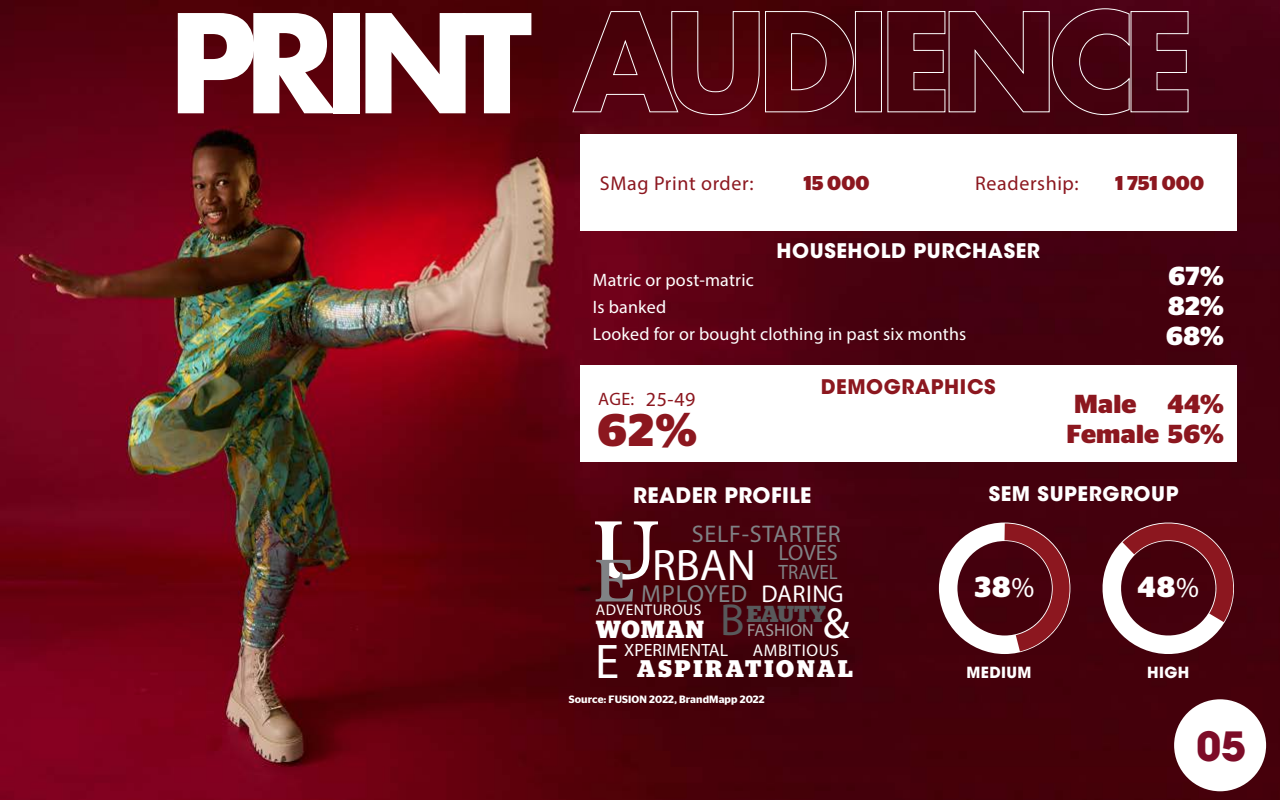
<style>
.page{position:relative;width:1280px;height:800px;background:#fff}
.page>*{position:absolute;margin:0;border:0;box-sizing:border-box;transform-origin:0 0}
.t1{font:700 133px "Futura";letter-spacing:-.11em;color:#fff}
.t2{font:48.9px "Myriad Pro";color:#fff}
.t3{font:700 45.5px "Stag Sans";color:#8c171f}
.t4{font:43.7px "Myriad Pro";color:#fff}
.t5{font:700 40px "ITC Avant Garde Std";color:#7d0c28}
.t6{font:700 28.9px "Stag Sans";color:#fff}
.t7{font:700 26px/30px "Stag Sans";letter-spacing:.01em;color:#8c171f}
.t8{font:700 26px/30px "Stag Sans";color:#fff;text-align:justify}
.t9{font:700 24.8px "Stag";letter-spacing:.05em;color:#fff}
.t10{font:24.7px "Myriad Pro";letter-spacing:.025em;color:#808285}
.t11{font:24.4px "Myriad Pro";letter-spacing:.02em;color:#fff}
.t12{font:24.1px "Myriad Pro";letter-spacing:.03em;color:#808285}
.t13{font:700 24px "Stag";letter-spacing:.12em;color:#fff}
.t14{font:700 23.1px "Stag";color:#58595b}
.t15{font:22.2px "Myriad Pro";color:#808285}
.t16{font:700 21.2px "ITC Avant Garde Std";letter-spacing:.02em;color:#fff}
.t17{font:20.8px "Myriad Pro";color:#808285;scale:.91 1}
.t18{font:700 20px "ITC Avant Garde Std";letter-spacing:.03em;color:#fff}
.t19{font:20px "Myriad Pro";letter-spacing:.03em;color:#8c171f}
.t20{font:700 20px "ITC Avant Garde Std";letter-spacing:.03em;color:#8c171f}
.t21{font:700 20px "Stag Sans";letter-spacing:.01em;color:#8c171f}
.t22{font:18px/27px "Myriad Pro";letter-spacing:.01em;color:#fff}
.t23{font:18px "Myriad Pro";color:#8c171f}
.t24{font:17.8px "Myriad Pro";color:#fff}
.t25{font:17.4px "Myriad Pro";letter-spacing:.01em;color:#9e9e9e}
.t26{font:17px "Myriad Pro";letter-spacing:.04em;color:#fff}
.t27{font:15.5px "Myriad Pro";letter-spacing:.03em;color:#fff}
.t28{font:700 15.3px "ITC Avant Garde Std";letter-spacing:.03em;color:#fff}
.t29{font:600 10.6px "Stag Sans";letter-spacing:.01em;color:#fff}
.s1{font-size:44.2px;color:#fff}
.s2{font-family:"Myriad Pro";font-weight:400;font-size:45.1px}
.s3{font-family:"Myriad Pro";font-weight:400}
</style>
<div class="page">
<img style="left:0;top:0;width:1280px;height:800px">
<svg style="left:595px;top:521px;width:63px;height:80px"></svg>
<div style="left:939px;top:523px;width:131px;height:131px;border:19px solid #fff;border-radius:50%"></div>
<svg style="left:988px;top:500px;width:246px;height:176px;background:#63202a"></svg>
<div style="left:580px;top:365px;width:656px;height:97px;background:#fff"></div>
<div style="left:580px;top:134px;width:657px;height:97px;background:#fff"></div>
<div style="left:1174px;top:699px;width:92px;height:92px;background:#fff;border-radius:50%"></div>
<h1 class="t1" style="left:167px;top:-34px;width:1031px">PRINT AUDIENCE</h1>
<p class="t19" style="left:600px;top:171px;width:155px">SMag Print order:</p>
<p class="t21" style="left:803px;top:171px;width:68px">15 000</p>
<p class="t19" style="left:975px;top:171px;width:105px">Readership:</p>
<p class="t21" style="left:1115px;top:172px;width:91px">1 751 000</p>
<p class="t18" style="left:777px;top:238px;width:265px">HOUSEHOLD PURCHASER</p>
<p class="t22" style="left:593px;top:266px;width:375px">Matric or post-matric<br>Is banked<br>Looked for or bought clothing in past six months</p>
<h3 class="t8" style="left:1166px;top:261px;width:59px">67% 82% 68%</h3>
<p class="t19" style="left:646px;top:387px;width:51px">25-49</p>
<p class="t23" style="left:598px;top:388px;width:38px">AGE:</p>
<h3 class="t3" style="left:597px;top:403px;width:101px">62%</h3>
<p class="t20" style="left:821px;top:374px;width:176px">DEMOGRAPHICS</p>
<h3 class="t7" style="left:1067px;top:389px;width:159px">Male 44%<br>Female 56%</h3>
<p class="t16" style="left:633px;top:481px;width:180px">READER PROFILE</p>
<p class="t18" style="left:989px;top:481px;width:191px">SEM SUPERGROUP</p>
<h3 class="t12" style="left:692px;top:519px;width:150px">SELF-STARTER</h3>
<p class="t15" style="left:779px;top:539px;width:61px">LOVES</p>
<p class="t17" style="left:652px;top:559px;width:206px"><span class="s1">RBAN</span> TRAVEL</p>
<h3 class="t11" style="left:761px;top:578px;width:84px">DARING</h3>
<h3 class="t9" style="left:596px;top:614px;width:109px">WOMAN</h3>
<h2 class="t2" style="left:595px;top:631px;width:26px">E</h2>
<p class="t24" style="left:624px;top:639px;width:105px">XPERIMENTAL</p>
<h3 class="t10" style="left:641px;top:578px;width:108px">MPLOYED</h3>
<p class="t27" style="left:596px;top:600px;width:107px">ADVENTUROUS</p>
<p class="t14" style="left:720px;top:600px;width:107px"><span class="s2">B</span>EAUTY</p>
<h3 class="t4" style="left:823px;top:596px;width:28px">&amp;</h3>
<p class="t25" style="left:747px;top:619px;width:68px">FASHION</p>
<p class="t26" style="left:753px;top:640px;width:88px">AMBITIOUS</p>
<h3 class="t13" style="left:637px;top:654px;width:217px">ASPIRATIONAL</h3>
<p class="t29" style="left:569px;top:693px;width:197px">Source: FUSION 2022, BrandMapp 2022</p>
<h3 class="t6" style="left:975px;top:570px;width:61px">38<span class="s3">%</span></h3>
<h3 class="t6" style="left:1138px;top:570px;width:63px">48<span class="s3">%</span></h3>
<p class="t28" style="left:966px;top:662px;width:67px">MEDIUM</p>
<p class="t28" style="left:1147px;top:662px;width:44px">HIGH</p>
<h3 class="t5" style="left:1196px;top:720px;width:51px">05</h3>
</div>
